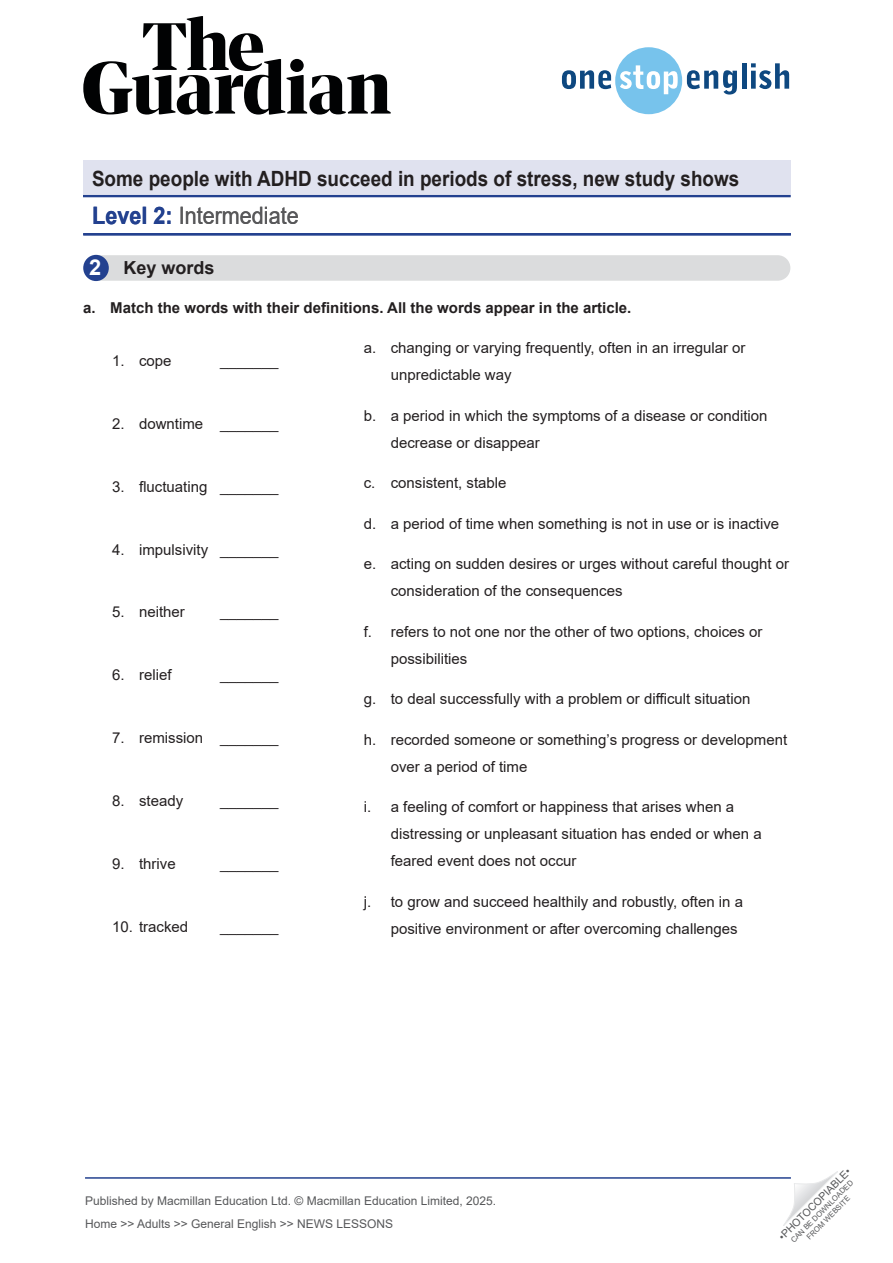
<style>
.page{position:relative;width:893px;height:1263px;background:#fff}
.page>*{position:absolute;margin:0;border:0;box-sizing:border-box;transform-origin:0 0}
.t1{font:24px "Arial";color:#58585a;scale:.9 1}
.t2{font:700 21px "Arial";color:#231f20;scale:.9 1}
.t3{font:700 18px "Arial";color:#231f20}
.t4{font:15px/27px "Arial";color:#231f20}
.t5{font:700 15px "Arial";color:#231f20}
.t6{font:12px/23px "Arial";color:#57585a}
.t7{font:10.5px "Arial";color:#57585a}
.t8{font:7.5px/9px "Arial";color:#57585a;text-align:center}
.s1{font-weight:700;color:#23418f}
.s2{font-size:21.9px;color:#fff}
</style>
<div class="page">
<svg style="left:783px;top:1171px;width:55px;height:55px"></svg>
<svg style="left:83px;top:16px;width:308px;height:99px"></svg>
<svg style="left:562px;top:47px;width:175px;height:67px"></svg>
<hr style="left:742px;top:63px;width:4px;height:26px;background:#0e4880">
<svg style="left:751px;top:63px;width:38px;height:26px"></svg>
<hr style="left:85px;top:1177px;width:706px;height:2px;background:#23418f">
<div style="left:83px;top:160px;width:708px;height:36px;background:#e0e2ef"></div>
<hr style="left:83px;top:195px;width:708px;height:2px;background:#23418f">
<hr style="left:83px;top:233px;width:708px;height:2px;background:#23418f">
<div style="left:85px;top:255px;width:705px;height:26px;background:#dbdcdd;border-radius:13px"></div>
<div style="left:83px;top:255px;width:26px;height:26px;background:#23418f;border-radius:50%"></div>
<h2 class="t2" style="left:92px;top:165px;width:721px">Some people with ADHD succeed in periods of stress, new study shows</h2>
<h1 class="t1" style="left:92px;top:199px;width:231px"><span class="s1">Level 2:</span> Intermediate</h1>
<p class="t3" style="left:89px;top:256px;width:127px"><span class="s2">2</span> Key words</p>
<p class="t5" style="left:83px;top:297px;width:550px">a. Match the words with their definitions. All the words appear in the article.</p>
<p class="t4" style="left:112px;top:347px;width:61px">1. cope</p>
<p class="t4" style="left:220px;top:347px;width:60px">_______</p>
<p class="t4" style="left:391px;top:334px;width:356px;text-indent:-27px">a. changing or varying frequently, often in an irregular or unpredictable way</p>
<p class="t4" style="left:391px;top:402px;width:378px;text-indent:-27px">b. a period in which the symptoms of a disease or condition decrease or disappear</p>
<p class="t4" style="left:364px;top:469px;width:144px">c. consistent, stable</p>
<p class="t4" style="left:364px;top:510px;width:417px">d. a period of time when something is not in use or is inactive</p>
<p class="t4" style="left:391px;top:550px;width:400px;text-indent:-27px">e. acting on sudden desires or urges without careful thought or consideration of the consequences</p>
<p class="t4" style="left:391px;top:618px;width:373px;text-indent:-27px">f. refers to not one nor the other of two options, choices or possibilities</p>
<p class="t4" style="left:364px;top:685px;width:388px">g. to deal successfully with a problem or difficult situation</p>
<p class="t4" style="left:391px;top:726px;width:398px;text-indent:-27px">h. recorded someone or something’s progress or development over a period of time</p>
<p class="t4" style="left:391px;top:793px;width:373px;text-indent:-27px">i. a feeling of comfort or happiness that arises when a distressing or unpleasant situation has ended or when a feared event does not occur</p>
<p class="t4" style="left:391px;top:888px;width:354px;text-indent:-27px">j. to grow and succeed healthily and robustly, often in a positive environment or after overcoming challenges</p>
<p class="t4" style="left:112px;top:410px;width:168px">2. downtime _______</p>
<p class="t4" style="left:112px;top:473px;width:168px">3. fluctuating _______</p>
<p class="t4" style="left:112px;top:536px;width:168px">4. impulsivity _______</p>
<p class="t4" style="left:112px;top:598px;width:74px">5. neither</p>
<p class="t4" style="left:220px;top:598px;width:60px">_______</p>
<p class="t4" style="left:112px;top:661px;width:61px">6. relief</p>
<p class="t4" style="left:220px;top:661px;width:60px">_______</p>
<p class="t4" style="left:112px;top:724px;width:168px">7. remission _______</p>
<p class="t4" style="left:112px;top:787px;width:73px">8. steady</p>
<p class="t4" style="left:220px;top:787px;width:60px">_______</p>
<p class="t4" style="left:112px;top:850px;width:65px">9. thrive</p>
<p class="t4" style="left:220px;top:850px;width:60px">_______</p>
<p class="t4" style="left:112px;top:913px;width:78px">10. tracked</p>
<p class="t4" style="left:220px;top:913px;width:60px">_______</p>
<p class="t6" style="left:85px;top:1189px;width:413px">Published by Macmillan Education Ltd. © Macmillan Education Limited, 2025.<br>Home &gt;&gt; Adults &gt;&gt; General English &gt;&gt; NEWS LESSONS</p>
<p class="t7" style="left:775px;top:1233px;width:99px;rotate:-45deg">•PHOTOCOPIABLE•</p>
<p class="t8" style="left:789px;top:1238px;width:86px;rotate:-45deg">CAN BE DOWNLOADED<br>FROM WEBSITE</p>
</div>
